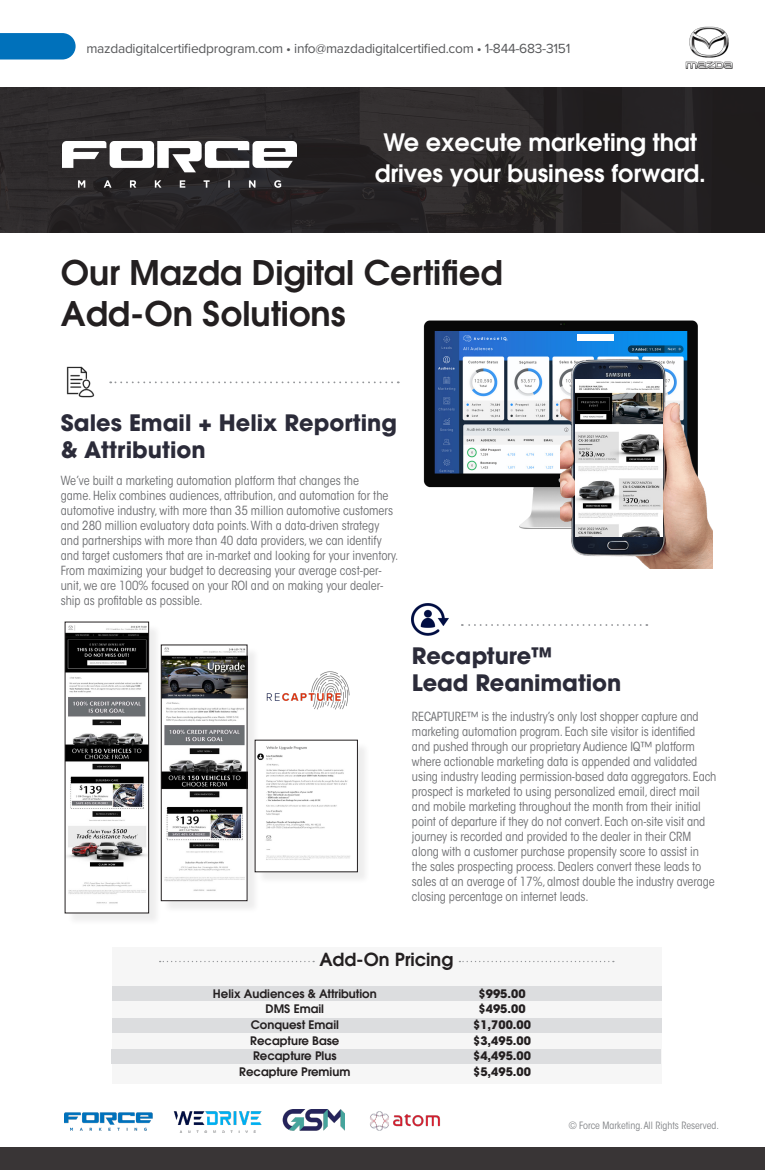
<style>
.page{position:relative;width:765px;height:1170px;background:#fff}
.page>*{position:absolute;margin:0;border:0;box-sizing:border-box;transform-origin:0 0}
.t1{font:600 33.75px/40.5px "ITC Avant Garde Std";color:#231f20}
.t2{font:600 23.88px/30.6px "ITC Avant Garde Std";color:#fff;text-align:center}
.t3{font:700 22.5px/27px "ITC Avant Garde Std";color:#2b2b39}
.t4{font:600 18px "ITC Avant Garde Std";color:#231f20}
.t5{font:13.75px "Proxima Nova";letter-spacing:-.02em;color:#57585a}
.t6{font:condensed 12.5px/15px "ITC Avant Garde Std";letter-spacing:-.005em;color:#6c6d70}
.t7{font:600 11.75px "ITC Avant Garde Std";color:#231f20}
.t8{font:700 11.75px "ITC Avant Garde Std";color:#231f20}
.t9{font:condensed 10px "ITC Avant Garde Std";color:#808285}
</style>
<div class="page">
<svg style="left:0;top:33px;width:76px;height:27px;background:#0f79bf"></svg>
<img style="left:685px;top:26px;width:48px;height:43px">
<img style="left:65px;top:1110px;width:280px;height:23px">
<svg style="left:110px;top:381px;width:282px;height:2px"></svg>
<div style="left:0;top:87px;width:765px;height:146px;background:#231f20"></div>
<img style="left:63px;top:141px;width:234px;height:47px">
<div style="left:0;top:1148px;width:765px;height:22px;background:#393536"></div>
<img style="left:423px;top:320px;width:275px;height:209px">
<img style="left:561px;top:349px;width:151px;height:219px">
<img style="left:576px;top:379px;width:86px;height:158px">
<img style="left:412px;top:603px;width:36px;height:33px">
<svg style="left:462px;top:624px;width:185px;height:2px"></svg>
<img style="left:370px;top:1111px;width:70px;height:20px">
<div style="left:112px;top:947px;width:550px;height:137px;background:#f5f5f6"></div>
<div style="left:112px;top:986px;width:550px;height:15px;background:#dcdddf"></div>
<div style="left:112px;top:1018px;width:550px;height:14px;background:#dcdddf"></div>
<div style="left:112px;top:1049px;width:549px;height:15px;background:#dcdddf"></div>
<svg style="left:459px;top:961px;width:155px;height:1px"></svg>
<svg style="left:160px;top:961px;width:154px;height:1px"></svg>
<div style="left:163px;top:647px;width:97px;height:266px;background:#231f20;opacity:.08"></div>
<img style="left:163px;top:647px;width:82px;height:252px">
<div style="left:161px;top:645px;width:86px;height:256px;border:1px solid #231f20"></div>
<div style="left:257px;top:742px;width:113px;height:143px;background:#231f20;opacity:.08"></div>
<img style="left:257px;top:742px;width:99px;height:128px">
<div style="left:67px;top:624px;width:95px;height:302px;background:#231f20;opacity:.08"></div>
<img style="left:67px;top:624px;width:80px;height:287px">
<div style="left:65px;top:622px;width:84px;height:291px;border:1px solid #231f20"></div>
<img style="left:253px;top:663px;width:97px;height:51px">
<div style="left:84px;top:873px;width:43px;height:7px;background:#fff"></div>
<div style="left:274px;top:835px;width:42px;height:7px;background:#fff"></div>
<div style="left:170px;top:647px;width:28px;height:8px;background:#fff"></div>
<div style="left:76px;top:625px;width:26px;height:7px;background:#fff"></div>
<div style="left:577px;top:334px;width:36px;height:7px;background:#fff"></div>
<img style="left:66px;top:366px;width:29px;height:32px">
<p class="t5" style="left:86px;top:38px;width:485px">mazdadigitalcertifiedprogram.com • info@mazdadigitalcertified.com • 1-844-683-3151</p>
<p class="t2" style="left:375px;top:126px;width:333px">We execute marketing that drives your business forward.</p>
<p class="t1" style="left:61px;top:252px;width:444px">Our Mazda Digital Certified<br>Add-On Solutions</p>
<p class="t3" style="left:61px;top:409px;width:338px">Sales Email + Helix Reporting &amp; Attribution</p>
<p class="t6" style="left:61px;top:474px;width:339px">We’ve built a marketing automation platform that changes the<br>game. Helix combines audiences, attribution, and automation for the automotive industry, with more than 35 million automotive customers and 280 million evaluatory data points. With a data-driven strategy and partnerships with more than 40 data providers, we can identify and target customers that are in-market and looking for your inventory.<br>From maximizing your budget to decreasing your average cost-per&shy;unit, we are 100% focused on your ROI and on making your dealer&shy;ship as profitable as possible.</p>
<p class="t3" style="left:412px;top:642px;width:142px">Recapture™</p>
<p class="t3" style="left:412px;top:669px;width:211px">Lead Reanimation</p>
<p class="t6" style="left:412px;top:709px;width:306px">RECAPTURE™ is the industry’s only lost shopper capture and marketing automation program. Each site visitor is identified and pushed through our proprietary Audience IQ™ platform where actionable marketing data is appended and validated using industry leading permission-based data aggregators. Each prospect is marketed to using personalized email, direct mail and mobile marketing throughout the month from their initial point of departure if they do not convert. Each on-site visit and journey is recorded and provided to the dealer in their CRM along with a customer purchase propensity score to assist in the sales prospecting process. Dealers convert these leads to sales at an average of 17%, almost double the industry average closing percentage on internet leads.</p>
<p class="t4" style="left:319px;top:948px;width:135px">Add-On Pricing</p>
<p class="t7" style="left:213px;top:986px;width:165px">Helix Audiences &amp; Attribution</p>
<p class="t7" style="left:266px;top:1001px;width:60px">DMS Email</p>
<p class="t7" style="left:251px;top:1017px;width:90px">Conquest Email</p>
<p class="t7" style="left:250px;top:1033px;width:91px">Recapture Base</p>
<p class="t7" style="left:253px;top:1048px;width:85px">Recapture Plus</p>
<p class="t7" style="left:239px;top:1064px;width:113px">Recapture Premium</p>
<p class="t8" style="left:479px;top:986px;width:49px">$995.00</p>
<p class="t8" style="left:479px;top:1001px;width:49px">$495.00</p>
<p class="t8" style="left:473px;top:1017px;width:59px">$1,700.00</p>
<p class="t8" style="left:473px;top:1032px;width:59px">$3,495.00</p>
<p class="t8" style="left:473px;top:1048px;width:59px">$4,495.00</p>
<p class="t8" style="left:473px;top:1064px;width:59px">$5,495.00</p>
<p class="t9" style="left:569px;top:1119px;width:152px">© Force Marketing. All Rights Reserved.</p>
</div>
